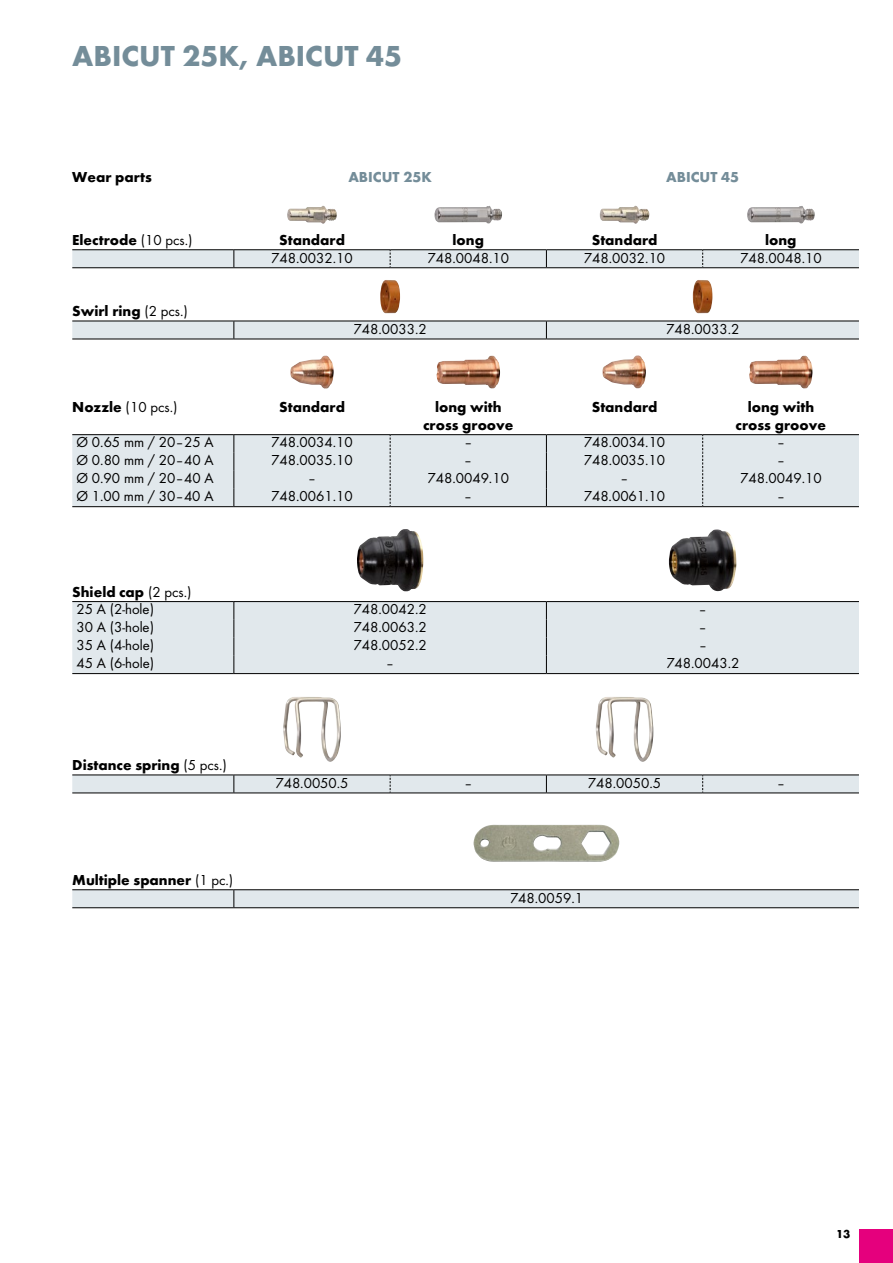
<style>
.page{position:relative;width:893px;height:1263px;background:#fff}
.page>*{position:absolute;margin:0;border:0;box-sizing:border-box;transform-origin:0 0}
.t1{font:700 30px "Futura TOT";color:#748d99}
.t2{font:15px "Futura TOT Boo";color:#000}
.t3{font:700 15px/18px "Futura TOT";color:#000;text-align:center}
.t4{font:700 15px "Futura TOT";color:#748d99}
.t5{font:700 12px "Futura TOT";color:#000}
.s1{font-family:"Futura TOT Boo";font-weight:400}
.s2{font-family:"Futura TOT";font-weight:700}
</style>
<div class="page">
<div style="left:859px;top:1229px;width:34px;height:34px;background:#e5007d"></div>
<img style="left:747px;top:206px;width:68px;height:18px">
<img style="left:287px;top:206px;width:50px;height:18px">
<img style="left:434px;top:206px;width:68px;height:18px">
<img style="left:600px;top:206px;width:49px;height:18px">
<img style="left:357px;top:529px;width:66px;height:62px">
<img style="left:290px;top:356px;width:44px;height:32px">
<img style="left:436px;top:356px;width:64px;height:32px">
<img style="left:602px;top:355px;width:44px;height:33px">
<img style="left:749px;top:356px;width:64px;height:32px">
<img style="left:669px;top:529px;width:67px;height:62px">
<img style="left:283px;top:697px;width:58px;height:65px">
<img style="left:596px;top:697px;width:57px;height:65px">
<img style="left:380px;top:280px;width:20px;height:33px">
<img style="left:693px;top:280px;width:20px;height:33px">
<img style="left:473px;top:825px;width:147px;height:37px">
<div style="left:72px;top:435px;width:787px;height:71px;background:#e1e8ec"></div>
<hr style="left:72px;top:506px;width:162px;height:1px;background:#000">
<hr style="left:234px;top:506px;width:156px;height:1px;background:#000">
<hr style="left:390px;top:506px;width:156px;height:1px;background:#000">
<hr style="left:546px;top:506px;width:157px;height:1px;background:#000">
<hr style="left:703px;top:506px;width:156px;height:1px;background:#000">
<hr style="left:72px;top:434px;width:162px;height:1px;background:#000">
<hr style="left:234px;top:434px;width:156px;height:1px;background:#000">
<hr style="left:390px;top:434px;width:156px;height:1px;background:#000">
<hr style="left:546px;top:434px;width:157px;height:1px;background:#000">
<hr style="left:703px;top:434px;width:156px;height:1px;background:#000">
<svg style="left:233px;top:435px;width:1px;height:71px"></svg>
<svg style="left:546px;top:435px;width:1px;height:71px"></svg>
<svg style="left:390px;top:435px;width:1px;height:71px"></svg>
<svg style="left:702px;top:435px;width:1px;height:71px"></svg>
<hr style="left:72px;top:249px;width:162px;height:1px;background:#000">
<hr style="left:234px;top:249px;width:156px;height:1px;background:#000">
<hr style="left:390px;top:249px;width:156px;height:1px;background:#000">
<hr style="left:546px;top:249px;width:157px;height:1px;background:#000">
<hr style="left:703px;top:249px;width:156px;height:1px;background:#000">
<svg style="left:72px;top:250px;width:787px;height:18px;background:#d3dadd"></svg>
<hr style="left:72px;top:339px;width:162px;height:1px;background:#000">
<hr style="left:234px;top:339px;width:312px;height:1px;background:#000">
<hr style="left:546px;top:339px;width:313px;height:1px;background:#000">
<svg style="left:72px;top:321px;width:787px;height:18px;background:#d3dade"></svg>
<div style="left:72px;top:602px;width:787px;height:71px;background:#e1e8ec"></div>
<hr style="left:72px;top:673px;width:162px;height:1px;background:#000">
<hr style="left:234px;top:673px;width:312px;height:1px;background:#000">
<hr style="left:546px;top:673px;width:313px;height:1px;background:#000">
<hr style="left:72px;top:601px;width:162px;height:1px;background:#000">
<hr style="left:234px;top:601px;width:312px;height:1px;background:#000">
<hr style="left:546px;top:601px;width:313px;height:1px;background:#000">
<svg style="left:233px;top:602px;width:1px;height:71px"></svg>
<svg style="left:546px;top:602px;width:1px;height:71px"></svg>
<hr style="left:72px;top:774px;width:162px;height:1px;background:#000">
<hr style="left:234px;top:774px;width:156px;height:1px;background:#000">
<hr style="left:390px;top:774px;width:156px;height:1px;background:#000">
<hr style="left:546px;top:774px;width:157px;height:1px;background:#000">
<hr style="left:703px;top:774px;width:156px;height:1px;background:#000">
<svg style="left:72px;top:775px;width:787px;height:18px;background:#d3dadd"></svg>
<hr style="left:72px;top:889px;width:162px;height:1px;background:#000">
<hr style="left:234px;top:889px;width:625px;height:1px;background:#000">
<svg style="left:72px;top:890px;width:787px;height:18px;background:#d4dade"></svg>
<h1 class="t1" style="left:72px;top:38px;width:331px">ABICUT 25K, ABICUT 45</h1>
<p class="t3" style="left:72px;top:168px;width:81px">Wear parts</p>
<p class="t4" style="left:348px;top:168px;width:85px">ABICUT 25K</p>
<p class="t4" style="left:666px;top:168px;width:75px">ABICUT 45</p>
<p class="t3" style="left:72px;top:231px;width:122px">Electrode <span class="s1">(10 pcs.)</span></p>
<p class="t3" style="left:279px;top:231px;width:67px">Standard</p>
<p class="t3" style="left:453px;top:231px;width:33px">long</p>
<p class="t3" style="left:592px;top:231px;width:67px">Standard</p>
<p class="t3" style="left:765px;top:231px;width:33px">long</p>
<p class="t2" style="left:271px;top:249px;width:83px">748.0032.10</p>
<p class="t2" style="left:428px;top:249px;width:83px">748.0048.10</p>
<p class="t2" style="left:584px;top:249px;width:83px">748.0032.10</p>
<p class="t2" style="left:740px;top:249px;width:83px">748.0048.10</p>
<p class="t3" style="left:72px;top:302px;width:117px">Swirl ring <span class="s1">(2 pcs.)</span></p>
<p class="t2" style="left:354px;top:320px;width:75px">748.0033.2</p>
<p class="t2" style="left:666px;top:320px;width:75px">748.0033.2</p>
<p class="t2" style="left:72px;top:398px;width:107px"><span class="s2">Nozzle</span> (10 pcs.)</p>
<p class="t3" style="left:279px;top:398px;width:67px">Standard</p>
<p class="t3" style="left:423px;top:398px;width:92px">long with cross groove</p>
<p class="t3" style="left:592px;top:398px;width:67px">Standard</p>
<p class="t3" style="left:736px;top:398px;width:92px">long with cross groove</p>
<p class="t2" style="left:77px;top:433px;width:138px">Ø 0.65 mm / 20–25 A</p>
<p class="t2" style="left:271px;top:433px;width:83px">748.0034.10</p>
<p class="t2" style="left:464px;top:433px;width:10px">–</p>
<p class="t2" style="left:584px;top:433px;width:83px">748.0034.10</p>
<p class="t2" style="left:777px;top:433px;width:10px">–</p>
<p class="t2" style="left:76px;top:451px;width:138px">Ø 0.80 mm / 20–40 A</p>
<p class="t2" style="left:271px;top:451px;width:83px">748.0035.10</p>
<p class="t2" style="left:464px;top:451px;width:10px">–</p>
<p class="t2" style="left:584px;top:451px;width:83px">748.0035.10</p>
<p class="t2" style="left:777px;top:451px;width:10px">–</p>
<p class="t2" style="left:76px;top:469px;width:138px">Ø 0.90 mm / 20–40 A</p>
<p class="t2" style="left:308px;top:469px;width:10px">–</p>
<p class="t2" style="left:427px;top:469px;width:83px">748.0049.10</p>
<p class="t2" style="left:620px;top:469px;width:10px">–</p>
<p class="t2" style="left:740px;top:469px;width:83px">748.0049.10</p>
<p class="t2" style="left:76px;top:487px;width:138px">Ø 1.00 mm / 30–40 A</p>
<p class="t2" style="left:271px;top:487px;width:83px">748.0061.10</p>
<p class="t2" style="left:464px;top:487px;width:10px">–</p>
<p class="t2" style="left:584px;top:487px;width:83px">748.0061.10</p>
<p class="t2" style="left:777px;top:487px;width:10px">–</p>
<p class="t3" style="left:72px;top:583px;width:121px">Shield cap <span class="s1">(2 pcs.)</span></p>
<p class="t2" style="left:77px;top:600px;width:79px">25 A (2-hole)</p>
<p class="t2" style="left:354px;top:600px;width:75px">748.0042.2</p>
<p class="t2" style="left:699px;top:600px;width:10px">–</p>
<p class="t2" style="left:77px;top:618px;width:79px">30 A (3-hole)</p>
<p class="t2" style="left:354px;top:618px;width:75px">748.0063.2</p>
<p class="t2" style="left:699px;top:618px;width:10px">–</p>
<p class="t2" style="left:77px;top:636px;width:79px">35 A (4-hole)</p>
<p class="t2" style="left:354px;top:636px;width:75px">748.0052.2</p>
<p class="t2" style="left:699px;top:636px;width:10px">–</p>
<p class="t2" style="left:77px;top:654px;width:79px">45 A (6-hole)</p>
<p class="t2" style="left:386px;top:654px;width:10px">–</p>
<p class="t2" style="left:666px;top:654px;width:75px">748.0043.2</p>
<p class="t3" style="left:72px;top:756px;width:156px">Distance spring <span class="s1">(5 pcs.)</span></p>
<p class="t3" style="left:72px;top:871px;width:163px">Multiple spanner <span class="s1">(1 pc.)</span></p>
<p class="t2" style="left:275px;top:774px;width:75px">748.0050.5</p>
<p class="t2" style="left:464px;top:774px;width:10px">–</p>
<p class="t2" style="left:588px;top:774px;width:75px">748.0050.5</p>
<p class="t2" style="left:777px;top:774px;width:10px">–</p>
<p class="t2" style="left:510px;top:888px;width:75px">748.0059.1</p>
<p class="t5" style="left:836px;top:1227px;width:16px">13</p>
</div>
